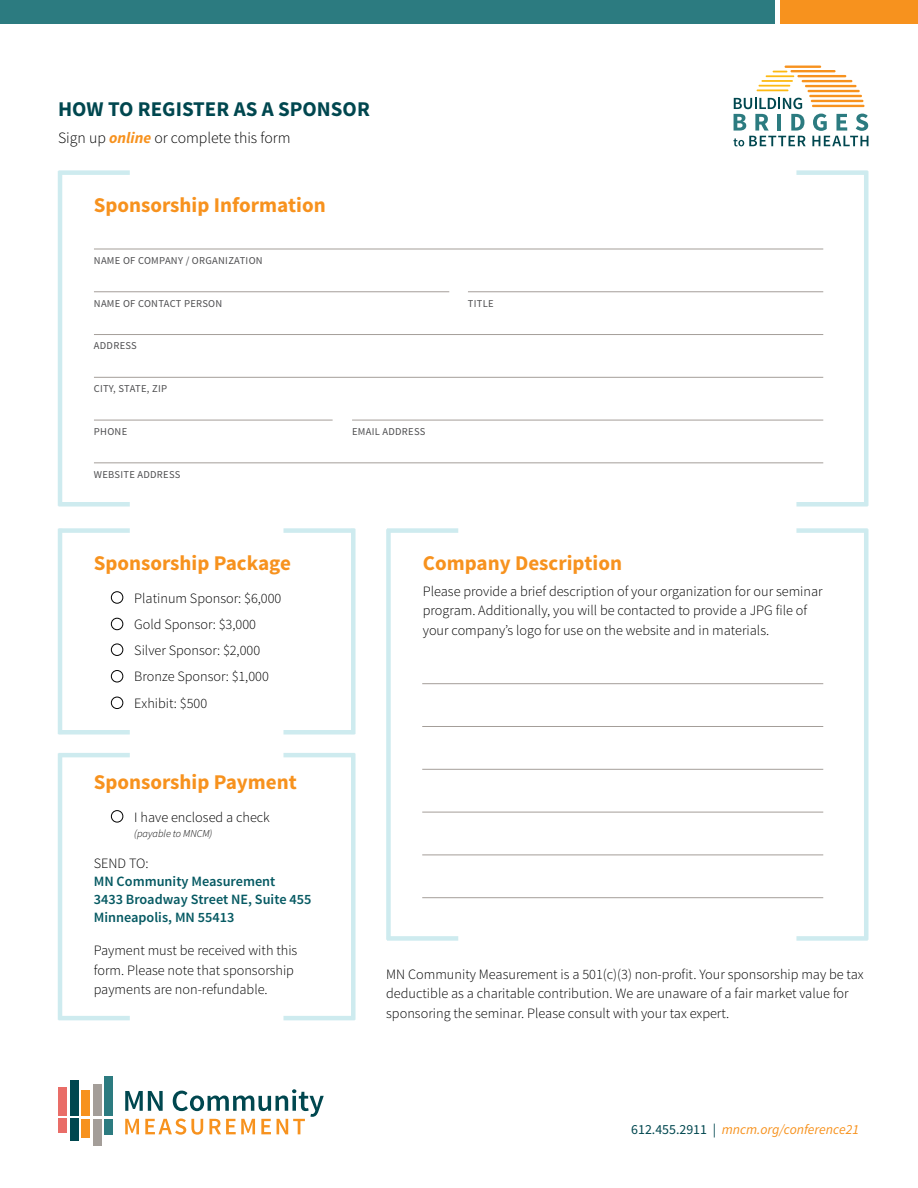
<style>
.page{position:relative;width:918px;height:1188px;background:#fff}
.page>*{position:absolute;margin:0;border:0;box-sizing:border-box;transform-origin:0 0}
.t1{font:700 21px "Source Sans Pro";color:#f7921e}
.t2{font:700 21px "Source Sans Pro";color:#00474f}
.t3{font:300 15.75px "Source Sans Pro";color:#000}
.t4{font:300 14.25px/19.5px "Source Sans Pro";color:#000}
.t5{font:600 14.25px/18px "Source Sans Pro";color:#055962}
.t6{font:italic 13.8px "Source Sans Pro";color:#f7921e}
.t7{font:10.5px "Source Sans Pro";letter-spacing:.025em;color:#4d4d4f}
.t8{font:italic 300 10.5px "Source Sans Pro";color:#000}
.s1{font-weight:700;font-style:italic;color:#f7921e}
.s2{font-style:normal;color:#00474f}
</style>
<div class="page">
<div style="left:0;top:0;width:774px;height:23px;background:#2c7b80"></div>
<div style="left:781px;top:0;width:137px;height:23px;background:#f7921e"></div>
<hr style="left:58px;top:171px;width:4px;height:335px;background:#ceebef">
<div style="left:59px;top:170px;width:71px;height:5px;background:#ceebef"></div>
<div style="left:59px;top:502px;width:71px;height:5px;background:#ceebef"></div>
<hr style="left:58px;top:529px;width:4px;height:205px;background:#ceebef">
<div style="left:59px;top:528px;width:71px;height:5px;background:#ceebef"></div>
<div style="left:59px;top:730px;width:71px;height:5px;background:#ceebef"></div>
<hr style="left:58px;top:753px;width:4px;height:267px;background:#ceebef">
<hr style="left:59px;top:753px;width:71px;height:4px;background:#ceebef">
<hr style="left:59px;top:1016px;width:71px;height:4px;background:#ceebef">
<div style="left:386px;top:529px;width:5px;height:411px;background:#ceebef"></div>
<div style="left:387px;top:528px;width:71px;height:5px;background:#ceebef"></div>
<div style="left:387px;top:936px;width:71px;height:5px;background:#ceebef"></div>
<hr style="left:864px;top:171px;width:4px;height:335px;background:#ceebef">
<div style="left:796px;top:502px;width:72px;height:5px;background:#ceebef"></div>
<div style="left:796px;top:170px;width:72px;height:5px;background:#ceebef"></div>
<div style="left:351px;top:529px;width:5px;height:205px;background:#ceebef"></div>
<div style="left:284px;top:730px;width:71px;height:5px;background:#ceebef"></div>
<div style="left:284px;top:528px;width:71px;height:5px;background:#ceebef"></div>
<div style="left:351px;top:753px;width:5px;height:267px;background:#ceebef"></div>
<hr style="left:284px;top:1016px;width:71px;height:4px;background:#ceebef">
<hr style="left:284px;top:753px;width:71px;height:4px;background:#ceebef">
<hr style="left:864px;top:529px;width:4px;height:411px;background:#ceebef">
<div style="left:796px;top:936px;width:72px;height:5px;background:#ceebef"></div>
<div style="left:796px;top:528px;width:72px;height:5px;background:#ceebef"></div>
<hr style="left:94px;top:249px;width:729px;height:1px;background:#a49e99">
<hr style="left:94px;top:292px;width:355px;height:1px;background:#a49e99">
<hr style="left:468px;top:292px;width:355px;height:1px;background:#a49e99">
<hr style="left:94px;top:334px;width:729px;height:1px;background:#a49e99">
<hr style="left:94px;top:377px;width:729px;height:1px;background:#a49e99">
<hr style="left:94px;top:420px;width:239px;height:1px;background:#a49e99">
<hr style="left:352px;top:420px;width:471px;height:1px;background:#a49e99">
<hr style="left:94px;top:463px;width:729px;height:1px;background:#a49e99">
<div style="left:111px;top:670px;width:12px;height:12px;border:1px solid #000;border-radius:50%"></div>
<div style="left:111px;top:697px;width:12px;height:12px;border:1px solid #000;border-radius:50%"></div>
<div style="left:111px;top:644px;width:12px;height:12px;border:1px solid #000;border-radius:50%"></div>
<div style="left:111px;top:618px;width:12px;height:12px;border:1px solid #000;border-radius:50%"></div>
<div style="left:111px;top:592px;width:12px;height:11px;border:1px solid #000;border-radius:50%"></div>
<div style="left:111px;top:810px;width:12px;height:12px;border:1px solid #000;border-radius:50%"></div>
<hr style="left:422px;top:897px;width:401px;height:1px;background:#a49e99">
<hr style="left:422px;top:855px;width:401px;height:1px;background:#a49e99">
<hr style="left:422px;top:812px;width:401px;height:1px;background:#a49e99">
<hr style="left:422px;top:769px;width:401px;height:1px;background:#a49e99">
<hr style="left:422px;top:726px;width:401px;height:1px;background:#a49e99">
<hr style="left:422px;top:683px;width:401px;height:1px;background:#a49e99">
<hr style="left:785px;top:66px;width:36px;height:2px;background:#f7921e">
<hr style="left:790px;top:70px;width:46px;height:2px;background:#f7921e">
<hr style="left:797px;top:75px;width:49px;height:2px;background:#f7921e">
<hr style="left:802px;top:80px;width:50px;height:2px;background:#f7921e">
<hr style="left:805px;top:85px;width:52px;height:2px;background:#f7921e">
<hr style="left:808px;top:90px;width:52px;height:2px;background:#f7921e">
<hr style="left:809px;top:95px;width:53px;height:2px;background:#f7921e">
<hr style="left:811px;top:100px;width:52px;height:2px;background:#f7921e">
<hr style="left:812px;top:105px;width:53px;height:2px;background:#f7921e">
<svg style="left:773px;top:71px;width:14px;height:1px"></svg>
<hr style="left:766px;top:75px;width:28px;height:2px;background:#fdb913">
<hr style="left:761px;top:80px;width:32px;height:2px;background:#fdb913">
<hr style="left:759px;top:85px;width:31px;height:2px;background:#fdb913">
<hr style="left:757px;top:89px;width:31px;height:2px;background:#fdb913">
<svg style="left:733px;top:98px;width:73px;height:48px"></svg>
<svg style="left:812px;top:114px;width:56px;height:32px"></svg>
<div style="left:104px;top:1076px;width:9px;height:40px;background:#2c7b80"></div>
<div style="left:93px;top:1119px;width:9px;height:26px;background:#a49e99"></div>
<div style="left:58px;top:1088px;width:9px;height:28px;background:#e96d68"></div>
<div style="left:58px;top:1119px;width:9px;height:14px;background:#e96d68"></div>
<div style="left:81px;top:1119px;width:9px;height:18px;background:#f7921e"></div>
<div style="left:93px;top:1084px;width:9px;height:32px;background:#a49e99"></div>
<div style="left:70px;top:1119px;width:8px;height:22px;background:#00474f"></div>
<div style="left:70px;top:1080px;width:8px;height:36px;background:#00474f"></div>
<div style="left:104px;top:1119px;width:9px;height:15px;background:#2c7b80"></div>
<div style="left:81px;top:1091px;width:9px;height:25px;background:#f7921e"></div>
<svg style="left:125px;top:1089px;width:199px;height:46px"></svg>
<h1 class="t2" style="left:58px;top:95px;width:313px">HOW TO REGISTER AS A SPONSOR</h1>
<p class="t3" style="left:58px;top:128px;width:234px">Sign up <span class="s1">online</span> or complete this form</p>
<h1 class="t1" style="left:94px;top:191px;width:233px">Sponsorship Information</h1>
<p class="t7" style="left:94px;top:254px;width:170px">NAME OF COMPANY / ORGANIZATION</p>
<p class="t7" style="left:94px;top:297px;width:130px">NAME OF CONTACT PERSON</p>
<p class="t7" style="left:468px;top:297px;width:27px">TITLE</p>
<p class="t7" style="left:94px;top:339px;width:44px">ADDRESS</p>
<p class="t7" style="left:94px;top:382px;width:75px">CITY, STATE, ZIP</p>
<p class="t7" style="left:94px;top:425px;width:35px">PHONE</p>
<p class="t7" style="left:352px;top:425px;width:75px">EMAIL ADDRESS</p>
<p class="t7" style="left:94px;top:468px;width:88px">WEBSITE ADDRESS</p>
<h1 class="t1" style="left:94px;top:549px;width:199px">Sponsorship Package</h1>
<p class="t4" style="left:134px;top:585px;width:149px;line-height:26.2px">Platinum Sponsor: $6,000<br>Gold Sponsor: $3,000<br>Silver Sponsor: $2,000<br>Bronze Sponsor: $1,000<br>Exhibit: $500</p>
<h1 class="t1" style="left:94px;top:768px;width:205px">Sponsorship Payment</h1>
<p class="t4" style="left:134px;top:807px;width:137px">I have enclosed a check</p>
<p class="t8" style="left:134px;top:827px;width:80px">(payable to MNCM)</p>
<p class="t4" style="left:94px;top:854px;width:56px">SEND TO:</p>
<p class="t5" style="left:94px;top:873px;width:219px">MN Community Measurement<br>3433 Broadway Street NE, Suite 455<br>Minneapolis, MN 55413</p>
<p class="t4" style="left:94px;top:941px;width:205px">Payment must be received with this form. Please note that sponsorship payments are non-refundable.</p>
<h1 class="t1" style="left:423px;top:549px;width:201px">Company Description</h1>
<p class="t4" style="left:423px;top:582px;width:401px">Please provide a brief description of your organization for our seminar program. Additionally, you will be contacted to provide a JPG file of your company’s logo for use on the website and in materials.</p>
<p class="t4" style="left:386px;top:965px;width:479px">MN Community Measurement is a 501(c)(3) non-profit. Your sponsorship may be tax deductible as a charitable contribution. We are unaware of a fair market value for sponsoring the seminar. Please consult with your tax expert.</p>
<p class="t6" style="left:631px;top:1121px;width:229px"><span class="s2">612.455.2911 |</span> mncm.org/conference21</p>
</div>
